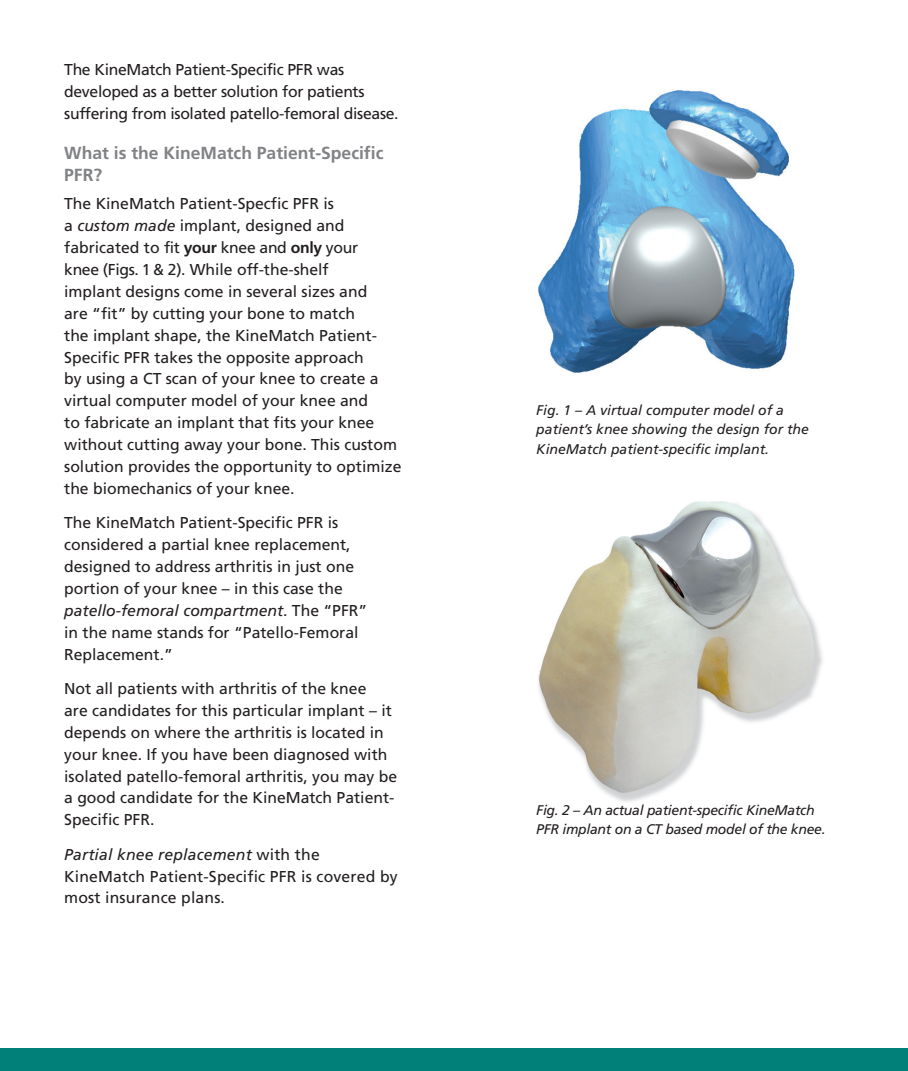
<style>
.page{position:relative;width:908px;height:1071px;background:#fff}
.page>*{position:absolute;margin:0;border:0;box-sizing:border-box;transform-origin:0 0}
.t1{font:700 17.5px/21.9px "Frutiger LT Std";color:#808285}
.t2{font:15.75px/21.9px "Frutiger LT Std";color:#231f20}
.t3{font:15.75px/21.9px "Frutiger LT Std";letter-spacing:-.02em;color:#231f20}
.t4{font:italic 14px/19.2px "Frutiger LT Std";color:#231f20}
.t5{font:italic 14px/19.2px "Frutiger LT Std";letter-spacing:-.02em;color:#231f20}
.s1{font-style:italic}
.s2{font-weight:700}
</style>
<div class="page">
<div style="left:0;top:1048px;width:907px;height:23px;background:#008079"></div>
<img style="left:538px;top:90px;width:257px;height:283px">
<img style="left:538px;top:501px;width:285px;height:301px">
<p class="t3" style="left:64px;top:58px;width:336px">The KineMatch Patient-Specific PFR was developed as a better solution for patients suffering from isolated patello-femoral disease.</p>
<p class="t1" style="left:64px;top:142px;width:320px">What is the KineMatch Patient-Specific<br>PFR?</p>
<p class="t2" style="left:64px;top:193px;width:338px">The KineMatch Patient-Specfic PFR is<br>a <span class="s1">custom made</span> implant, designed and fabricated to fit <span class="s2">your</span> knee and <span class="s2">only</span> your<br>knee (Figs. 1 &amp; 2). While off-the-shelf<br>implant designs come in several sizes and<br>are “fit” by cutting your bone to match<br>the implant shape, the KineMatch Patient-Specific PFR takes the opposite approach<br>by using a CT scan of your knee to create a virtual computer model of your knee and<br>to fabricate an implant that fits your knee without cutting away your bone. This custom solution provides the opportunity to optimize the biomechanics of your knee.</p>
<p class="t2" style="left:64px;top:512px;width:304px">The KineMatch Patient-Specific PFR is considered a partial knee replacement, designed to address arthritis in just one portion of your knee – in this case the <span class="s1">patello-femoral compartment</span>. The “PFR” in the name stands for “Patello-Femoral Replacement.”</p>
<p class="t2" style="left:64px;top:678px;width:334px">Not all patients with arthritis of the knee<br>are candidates for this particular implant – it depends on where the arthritis is located in your knee. If you have been diagnosed with isolated patello-femoral arthritis, you may be a good candidate for the KineMatch Patient-Specific PFR.</p>
<p class="t2" style="left:64px;top:843px;width:335px"><span class="s1">Partial knee replacement</span> with the<br>KineMatch Patient-Specific PFR is covered by most insurance plans.</p>
<p class="t4" style="left:536px;top:401px;width:274px">Fig. 1 – A virtual computer model of a patient’s knee showing the design for the<br>KineMatch patient-specific implant.</p>
<p class="t5" style="left:536px;top:801px;width:291px">Fig. 2 – An actual patient-specific KineMatch<br>PFR implant on a CT based model of the knee.</p>
</div>
